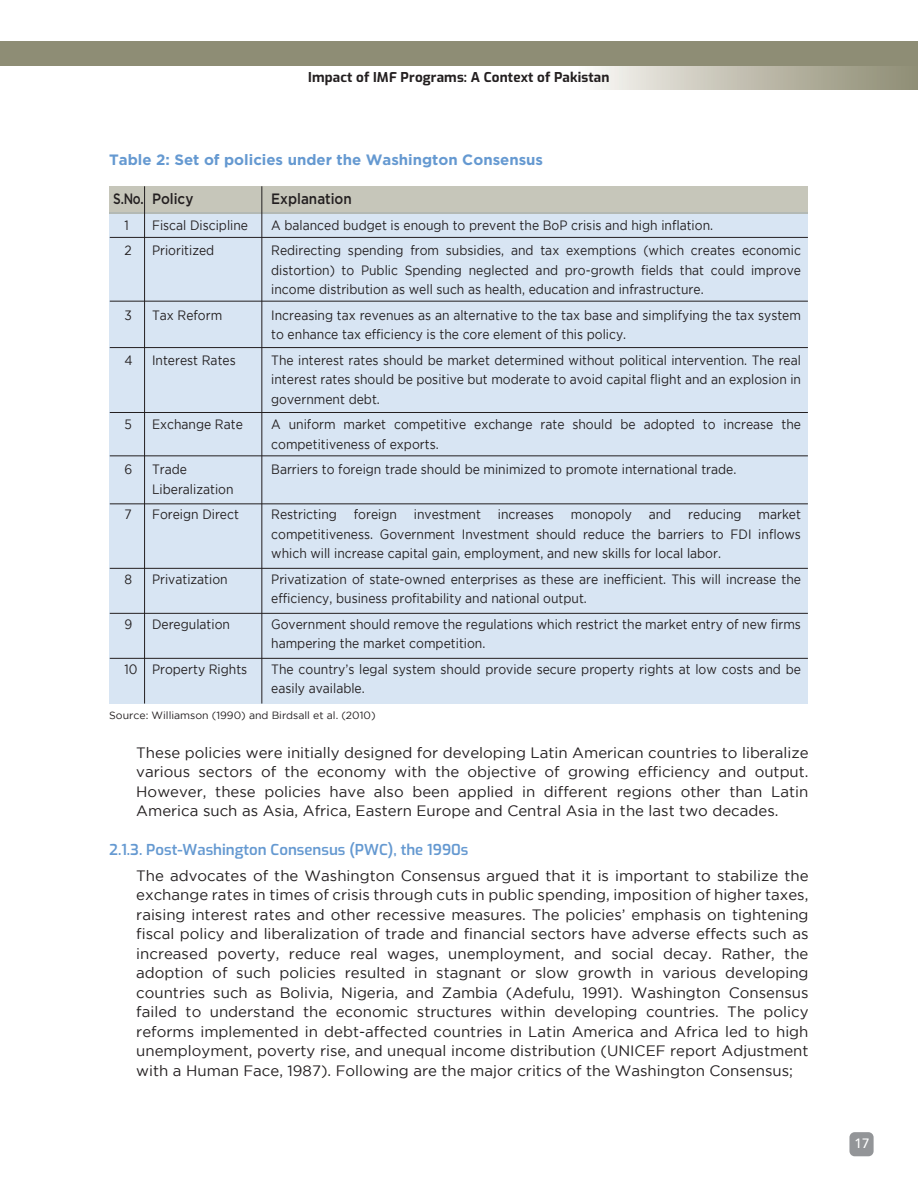
<style>
.page{position:relative;width:918px;height:1188px;background:#fff}
.page>*{position:absolute;margin:0;border:0;box-sizing:border-box;transform-origin:0 0}
.t1{font:15px/19.5px "Gotham";color:#231f20;text-align:justify}
.t2{font:700 15px "Gotham";color:#6599d1}
.t3{font:600 15px "Exo";color:#6599d1}
.t4{font:500 15px "Gotham";color:#231f20;scale:.8 1}
.t5{font:500 15px "Gotham";color:#231f20;scale:.9 1}
.t6{font:13.5px/19.5px "Gotham";color:#231f20;scale:.9 1}
.t7{font:700 13.5px "Exo";letter-spacing:.01em;color:#231f20}
.t8{font:500 13.5px "Avenir";color:#fff}
.t9{font:10.5px "Gotham";color:#231f20}
</style>
<div class="page">
<div style="left:110px;top:212px;width:698px;height:492px;background:#d8e5f3"></div>
<div style="left:110px;top:186px;width:698px;height:28px;background:#c6c6ba"></div>
<hr style="left:144px;top:186px;width:1px;height:518px;background:#231f20">
<hr style="left:262px;top:186px;width:1px;height:518px;background:#231f20">
<hr style="left:110px;top:237px;width:698px;height:1px;background:#231f20">
<hr style="left:110px;top:301px;width:698px;height:1px;background:#231f20">
<hr style="left:110px;top:347px;width:698px;height:1px;background:#231f20">
<hr style="left:110px;top:412px;width:698px;height:1px;background:#231f20">
<hr style="left:110px;top:456px;width:698px;height:1px;background:#231f20">
<hr style="left:110px;top:504px;width:698px;height:1px;background:#231f20">
<hr style="left:110px;top:568px;width:698px;height:1px;background:#231f20">
<hr style="left:110px;top:613px;width:698px;height:1px;background:#231f20">
<hr style="left:110px;top:658px;width:698px;height:1px;background:#231f20">
<div style="left:576px;top:65px;width:342px;height:24px;background:linear-gradient(to right,#faf8f6,#8c8a70)"></div>
<div style="left:0;top:41px;width:918px;height:24px;background:#8e8d75"></div>
<div style="left:849px;top:1132px;width:25px;height:24px;background:#939598;border-radius:5px"></div>
<p class="t7" style="left:308px;top:68px;width:303px">Impact of IMF Programs: A Context of Pakistan</p>
<p class="t2" style="left:109px;top:151px;width:435px">Table 2: Set of policies under the Washington Consensus</p>
<p class="t4" style="left:113px;top:189px;width:102px">S.No. Policy</p>
<p class="t5" style="left:271px;top:189px;width:91px">Explanation</p>
<p class="t6" style="left:125px;top:215px;width:6px">1</p>
<p class="t6" style="left:152px;top:215px;width:108px">Fiscal Discipline</p>
<p class="t6" style="left:271px;top:215px;width:492px">A balanced budget is enough to prevent the BoP crisis and high inflation.</p>
<p class="t6" style="left:125px;top:241px;width:10px">2</p>
<p class="t6" style="left:152px;top:241px;width:71px">Prioritized</p>
<p class="t6" style="left:271px;top:241px;width:590px;text-align:justify">Redirecting spending from subsidies, and tax exemptions (which creates economic distortion) to Public Spending neglected and pro-growth fields that could improve income distribution as well such as health, education and infrastructure.</p>
<p class="t6" style="left:125px;top:305px;width:10px">3</p>
<p class="t6" style="left:152px;top:305px;width:80px">Tax Reform</p>
<p class="t6" style="left:271px;top:305px;width:590px">Increasing tax revenues as an alternative to the tax base and simplifying the tax system to enhance tax efficiency is the core element of this policy.</p>
<p class="t6" style="left:125px;top:350px;width:11px">4</p>
<p class="t6" style="left:152px;top:350px;width:95px">Interest Rates</p>
<p class="t6" style="left:271px;top:350px;width:590px;text-align:justify">The interest rates should be market determined without political intervention. The real interest rates should be positive but moderate to avoid capital flight and an explosion in government debt.</p>
<p class="t6" style="left:125px;top:415px;width:10px">5</p>
<p class="t6" style="left:152px;top:415px;width:102px">Exchange Rate</p>
<p class="t6" style="left:271px;top:415px;width:590px">A uniform market competitive exchange rate should be adopted to increase the competitiveness of exports.</p>
<p class="t6" style="left:125px;top:460px;width:10px">6</p>
<p class="t6" style="left:152px;top:460px;width:40px">Trade</p>
<p class="t6" style="left:271px;top:460px;width:518px">Barriers to foreign trade should be minimized to promote international trade.</p>
<p class="t6" style="left:152px;top:479px;width:92px">Liberalization</p>
<p class="t6" style="left:125px;top:505px;width:10px">7</p>
<p class="t6" style="left:152px;top:505px;width:98px">Foreign Direct</p>
<p class="t6" style="left:271px;top:505px;width:74px">Restricting</p>
<p class="t6" style="left:354px;top:505px;width:49px">foreign</p>
<p class="t6" style="left:414px;top:505px;width:76px">investment</p>
<p class="t6" style="left:498px;top:505px;width:64px">increases</p>
<p class="t6" style="left:571px;top:505px;width:69px">monopoly</p>
<p class="t6" style="left:649px;top:505px;width:27px">and</p>
<p class="t6" style="left:688px;top:505px;width:61px">reducing</p>
<p class="t6" style="left:271px;top:505px;width:590px;text-align:justify;text-indent:487px">market competitiveness. Government Investment should reduce the barriers to FDI inflows which will increase capital gain, employment, and new skills for local labor.</p>
<p class="t6" style="left:125px;top:569px;width:10px">8</p>
<p class="t6" style="left:152px;top:569px;width:86px">Privatization</p>
<p class="t6" style="left:271px;top:569px;width:590px">Privatization of state-owned enterprises as these are inefficient. This will increase the efficiency, business profitability and national output.</p>
<p class="t6" style="left:125px;top:614px;width:10px">9</p>
<p class="t6" style="left:152px;top:614px;width:88px">Deregulation</p>
<p class="t6" style="left:271px;top:614px;width:590px">Government should remove the regulations which restrict the market entry of new firms hampering the market competition.</p>
<p class="t6" style="left:125px;top:659px;width:138px">10 Property Rights</p>
<p class="t6" style="left:271px;top:659px;width:590px">The country’s legal system should provide secure property rights at low costs and be easily available.</p>
<p class="t9" style="left:109px;top:709px;width:268px">Source: Williamson (1990) and Birdsall et al. (2010)</p>
<p class="t1" style="left:136px;top:743px;width:674px">These policies were initially designed for developing Latin American countries to liberalize various sectors of the economy with the objective of growing efficiency and output.<br>However, these policies have also been applied in different regions other than Latin America such as Asia, Africa, Eastern Europe and Central Asia in the last two decades.</p>
<p class="t3" style="left:109px;top:839px;width:361px">2.1.3. Post-Washington Consensus (PWC), the 1990s</p>
<p class="t1" style="left:136px;top:866px;width:674px">The advocates of the Washington Consensus argued that it is important to stabilize the exchange rates in times of crisis through cuts in public spending, imposition of higher taxes, raising interest rates and other recessive measures. The policies’ emphasis on tightening fiscal policy and liberalization of trade and financial sectors have adverse effects such as increased poverty, reduce real wages, unemployment, and social decay. Rather, the adoption of such policies resulted in stagnant or slow growth in various developing countries such as Bolivia, Nigeria, and Zambia (Adefulu, 1991). Washington Consensus failed to understand the economic structures within developing countries. The policy reforms implemented in debt-affected countries in Latin America and Africa led to high unemployment, poverty rise, and unequal income distribution (UNICEF report Adjustment with a Human Face, 1987). Following are the major critics of the Washington Consensus;</p>
<p class="t8" style="left:855px;top:1132px;width:17px">17</p>
</div>
